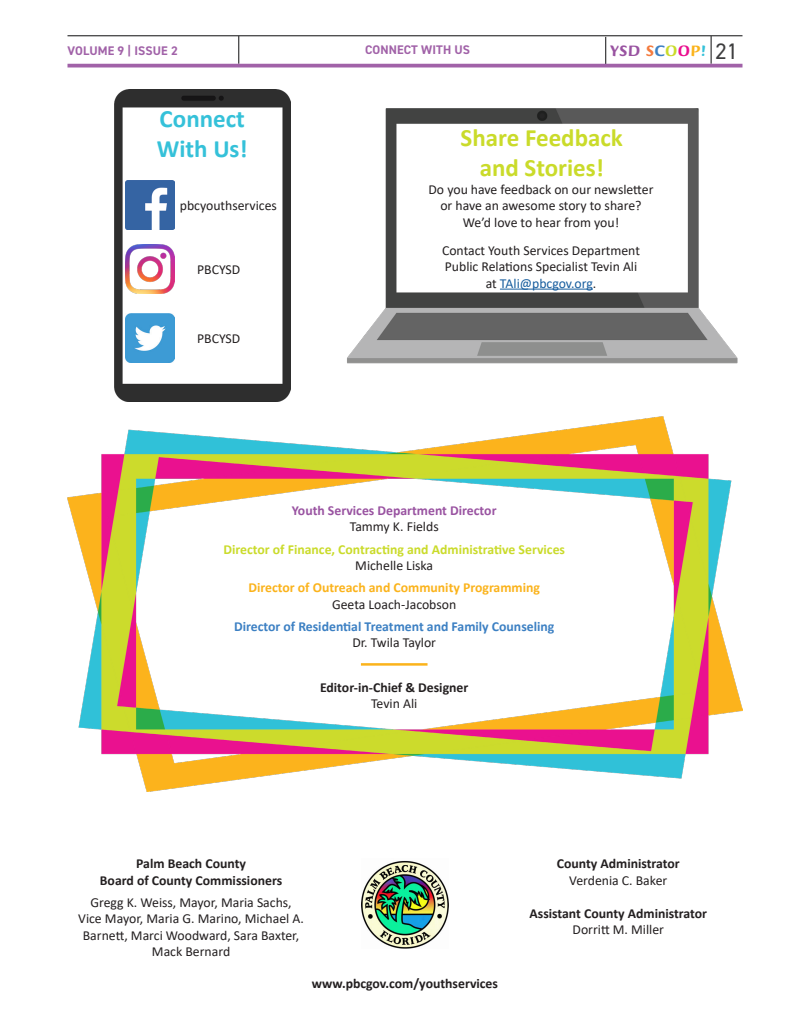
<style>
.page{position:relative;width:810px;height:1035px;background:#fff}
.page>*{position:absolute;margin:0;border:0;box-sizing:border-box;transform-origin:0 0}
.t1{font:700 25px "Calibri";color:#cadb2a}
.t2{font:700 25px "Calibri";color:#35c1d9}
.Page_number{font:22.5px "DIN2014";color:#3e3e3f}
.NEWSLTR{font:700 16.25px "Briem Script Std";letter-spacing:.025em;color:#9953a1}
.t3{font:13.75px/16.5px "Calibri";color:#231f20;text-align:center}
.t4{font:700 13.75px "Calibri";color:#231f20}
.t5{font:700 13.75px "Calibri";color:#cadb2a}
.t6{font:700 13.75px "Calibri";color:#3c80c3}
.t7{font:700 13.75px "Calibri";color:#fbb31b}
.t8{font:700 13.75px "Calibri";color:#9953a1}
.t9{font:13.75px "Calibri";color:#175d9e}
.Right_top_page_title{font:700 12.5px "DIN2014";letter-spacing:.01em;color:#a162a8}
.s1{color:#f47b3e}
.s2{color:#3c80c3}
.s3{color:#cadb2a}
.s4{color:#ea0e8e}
.s5{color:#fbb31b}
.s6{color:#35c1d9}
.s7{color:#231f20}
</style>
<div class="page">
<svg style="left:238px;top:36px;width:1px;height:28px"></svg>
<svg style="left:605px;top:37px;width:1px;height:27px"></svg>
<svg style="left:711px;top:36px;width:1px;height:28px"></svg>
<svg style="left:68px;top:64px;width:674px;height:4px;background:#ac75b2"></svg>
<img style="left:347px;top:108px;width:391px;height:256px">
<img style="left:114px;top:90px;width:177px;height:312px">
<img style="left:362px;top:860px;width:86px;height:88px">
<img style="left:125px;top:180px;width:49px;height:50px">
<img style="left:125px;top:313px;width:49px;height:50px">
<img style="left:125px;top:245px;width:49px;height:49px">
<hr style="left:500px;top:289px;width:93px;height:1px;background:#175d9e">
<img style="left:68px;top:416px;width:674px;height:375px">
<hr style="left:361px;top:663px;width:67px;height:3px;background:#fbb31b">
<hr style="left:68px;top:35px;width:674px;height:1px;background:#3e3e3f">
<p class="Right_top_page_title" style="left:68px;top:42px;width:112px">VOLUME 9 | ISSUE 2</p>
<p class="Right_top_page_title" style="left:365px;top:41px;width:107px">CONNECT WITH US</p>
<p class="NEWSLTR" style="left:611px;top:42px;width:97px">YSD <span class="s1">S</span><span class="s2">C</span><span class="s3">O</span><span class="s4">O</span><span class="s5">P</span><span class="s6">!</span></p>
<p class="Page_number" style="left:716px;top:37px;width:24px">21</p>
<p class="t2" style="left:160px;top:101px;width:87px">Connect</p>
<p class="t2" style="left:157px;top:131px;width:92px">With Us!</p>
<p class="t3" style="left:180px;top:197px;width:99px">pbcyouthservices</p>
<p class="t3" style="left:197px;top:261px;width:45px">PBCYSD</p>
<p class="t3" style="left:197px;top:329px;width:45px">PBCYSD</p>
<p class="t1" style="left:461px;top:120px;width:164px">Share Feedback</p>
<p class="t1" style="left:480px;top:150px;width:126px">and Stories!</p>
<p class="t3" style="left:429px;top:181px;width:227px">Do you have feedback on our newsletter or have an awesome story to share?<br>We’d love to hear from you!</p>
<p class="t3" style="left:442px;top:241px;width:199px;text-align:left">Contact Youth Services Department<br>Public Relations Specialist Tevin Ali</p>
<p class="t9" style="left:486px;top:273px;width:112px"><span class="s7">at</span> TAli@pbcgov.org<span class="s7">.</span></p>
<p class="t8" style="left:292px;top:501px;width:206px">Youth Services Department Director</p>
<p class="t3" style="left:350px;top:518px;width:91px">Tammy K. Fields</p>
<p class="t5" style="left:223px;top:539px;width:343px">Director of Finance, Contracting and Administrative Services</p>
<p class="t3" style="left:355px;top:557px;width:79px">Michelle Liska</p>
<p class="t7" style="left:248px;top:578px;width:293px">Director of Outreach and Community Programming</p>
<p class="t3" style="left:332px;top:596px;width:126px">Geeta Loach-Jacobson</p>
<p class="t6" style="left:234px;top:617px;width:322px">Director of Residential Treatment and Family Counseling</p>
<p class="t3" style="left:352px;top:634px;width:85px">Dr. Twila Taylor</p>
<p class="t4" style="left:320px;top:678px;width:150px">Editor-in-Chief &amp; Designer</p>
<p class="t3" style="left:371px;top:695px;width:48px">Tevin Ali</p>
<p class="t4" style="left:136px;top:854px;width:111px">Palm Beach County</p>
<p class="t4" style="left:100px;top:871px;width:184px">Board of County Commissioners</p>
<p class="t3" style="left:78px;top:894px;width:227px">Gregg K. Weiss, Mayor, Maria Sachs,<br>Vice Mayor, Maria G. Marino, Michael A.<br>Barnett, Marci Woodward, Sara Baxter,<br>Mack Bernard</p>
<p class="t4" style="left:312px;top:974px;width:188px">www.pbcgov.com/youthservices</p>
<p class="t4" style="left:557px;top:854px;width:124px">County Administrator</p>
<p class="t3" style="left:569px;top:872px;width:100px">Verdenia C. Baker</p>
<p class="t4" style="left:530px;top:904px;width:179px">Assistant County Administrator</p>
<p class="t3" style="left:573px;top:921px;width:93px">Dorritt M. Miller</p>
</div>
